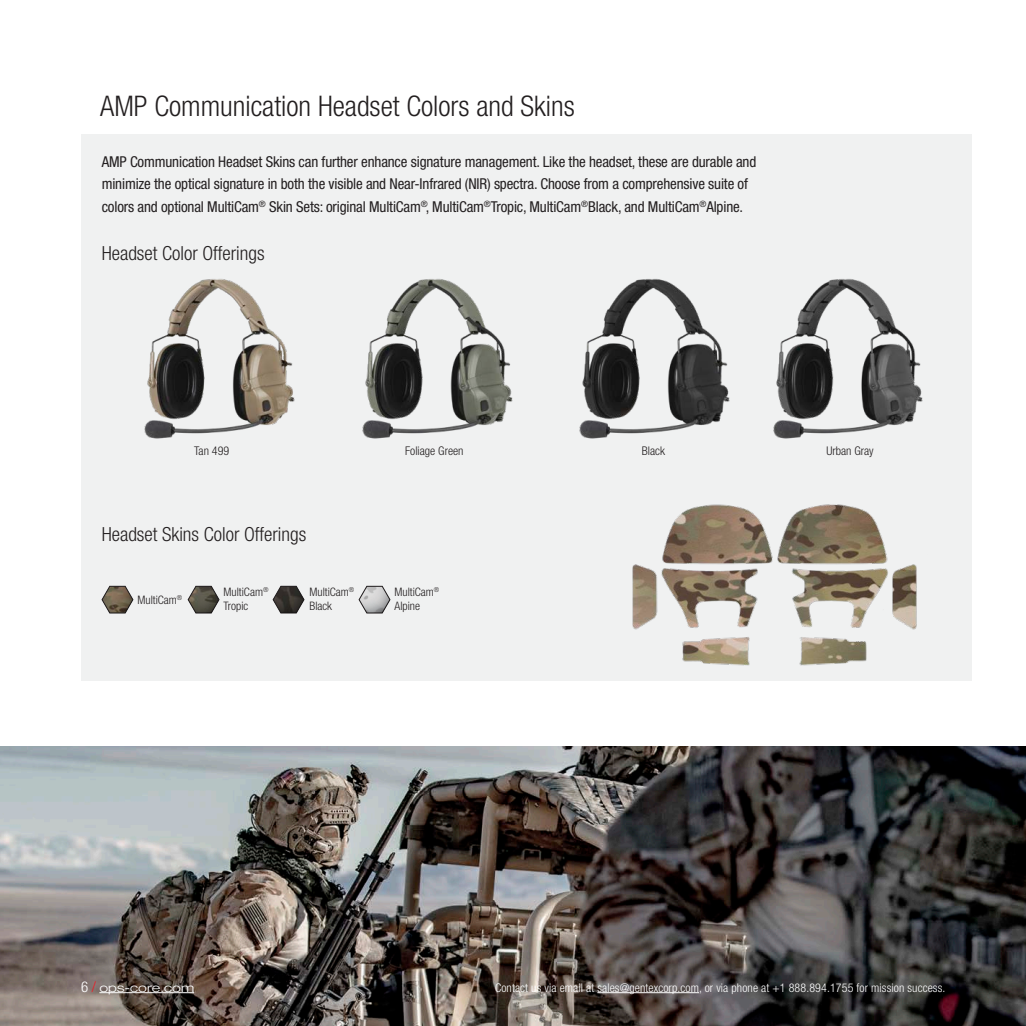
<style>
.page{position:relative;width:1026px;height:1026px;background:#fff}
.page>*{position:absolute;margin:0;border:0;box-sizing:border-box;transform-origin:0 0}
.t1{font:300 condensed 28.5px "Helvetica Neue LT Std";color:#231f20}
.t2{font:300 condensed 19.35px "Helvetica Neue LT Std";color:#231f20}
.t3{font:condensed 15px/22.5px "Helvetica Neue LT Std";letter-spacing:-.01em;color:#231f20}
.t4{font:300 condensed 12px "Helvetica Neue LT Std";letter-spacing:.01em;color:#fff}
.t5{font:300 condensed 12px "Helvetica Neue LT Std";color:#231f20}
.t6{font:300 expanded 12px "Helvetica Neue LT Std";color:#fff;scale:1.1 1}
.t7{font:300 condensed 11.7px/14.1px "Helvetica Neue LT Std";color:#231f20}
.s1{font-stretch:condensed;font-size:14.85px}
.s2{font-stretch:condensed;font-size:14.85px;color:#ec1b24}
</style>
<div class="page">
<div style="left:81px;top:134px;width:891px;height:547px;background:#f0f1f1"></div>
<img style="left:144px;top:279px;width:151px;height:160px">
<img style="left:362px;top:279px;width:151px;height:160px">
<img style="left:773px;top:279px;width:150px;height:160px">
<img style="left:579px;top:279px;width:151px;height:160px">
<img style="left:0;top:747px;width:1026px;height:279px">
<img style="left:632px;top:504px;width:285px;height:162px">
<svg style="left:272px;top:586px;width:33px;height:28px"></svg>
<svg style="left:358px;top:586px;width:33px;height:28px"></svg>
<svg style="left:188px;top:586px;width:32px;height:28px"></svg>
<svg style="left:101px;top:586px;width:33px;height:28px"></svg>
<hr style="left:99px;top:992px;width:95px;height:1px;background:#fff">
<hr style="left:597px;top:992px;width:102px;height:1px;background:#fff">
<p class="t1" style="left:100px;top:89px;width:476px">AMP Communication Headset Colors and Skins</p>
<p class="t3" style="left:102px;top:150px;width:656px">AMP Communication Headset Skins can further enhance signature management. Like the headset, these are durable and minimize the optical signature in both the visible and Near-Infrared (NIR) spectra. Choose from a comprehensive suite of colors and optional MultiCam<sup>®</sup> Skin Sets: original MultiCam<sup>®</sup>, MultiCam<sup>®</sup> Tropic, MultiCam<sup>®</sup> Black, and MultiCam<sup>®</sup> Alpine.</p>
<p class="t2" style="left:102px;top:242px;width:164px">Headset Color Offerings</p>
<p class="t5" style="left:194px;top:444px;width:37px">Tan 499</p>
<p class="t5" style="left:405px;top:444px;width:60px">Foliage Green</p>
<p class="t5" style="left:642px;top:444px;width:25px">Black</p>
<p class="t5" style="left:826px;top:444px;width:49px">Urban Gray</p>
<p class="t2" style="left:102px;top:523px;width:206px">Headset Skins Color Offerings</p>
<p class="t7" style="left:138px;top:593px;width:46px">MultiCam<sup>®</sup></p>
<p class="t7" style="left:224px;top:585px;width:46px">MultiCam<sup>®<br></sup>Tropic</p>
<p class="t7" style="left:310px;top:585px;width:46px">MultiCam<sup>®</sup></p>
<p class="t7" style="left:310px;top:599px;width:24px">Black</p>
<p class="t7" style="left:395px;top:585px;width:46px">MultiCam<sup>®</sup></p>
<p class="t7" style="left:395px;top:599px;width:27px">Alpine</p>
<p class="t6" style="left:81px;top:980px;width:104px"><span class="s1">6</span> <span class="s2">/</span> ops-core.com</p>
<p class="t4" style="left:495px;top:980px;width:452px">Contact us via email at sales@gentexcorp.com, or via phone at +1 888.894.1755 for mission success.</p>
</div>
